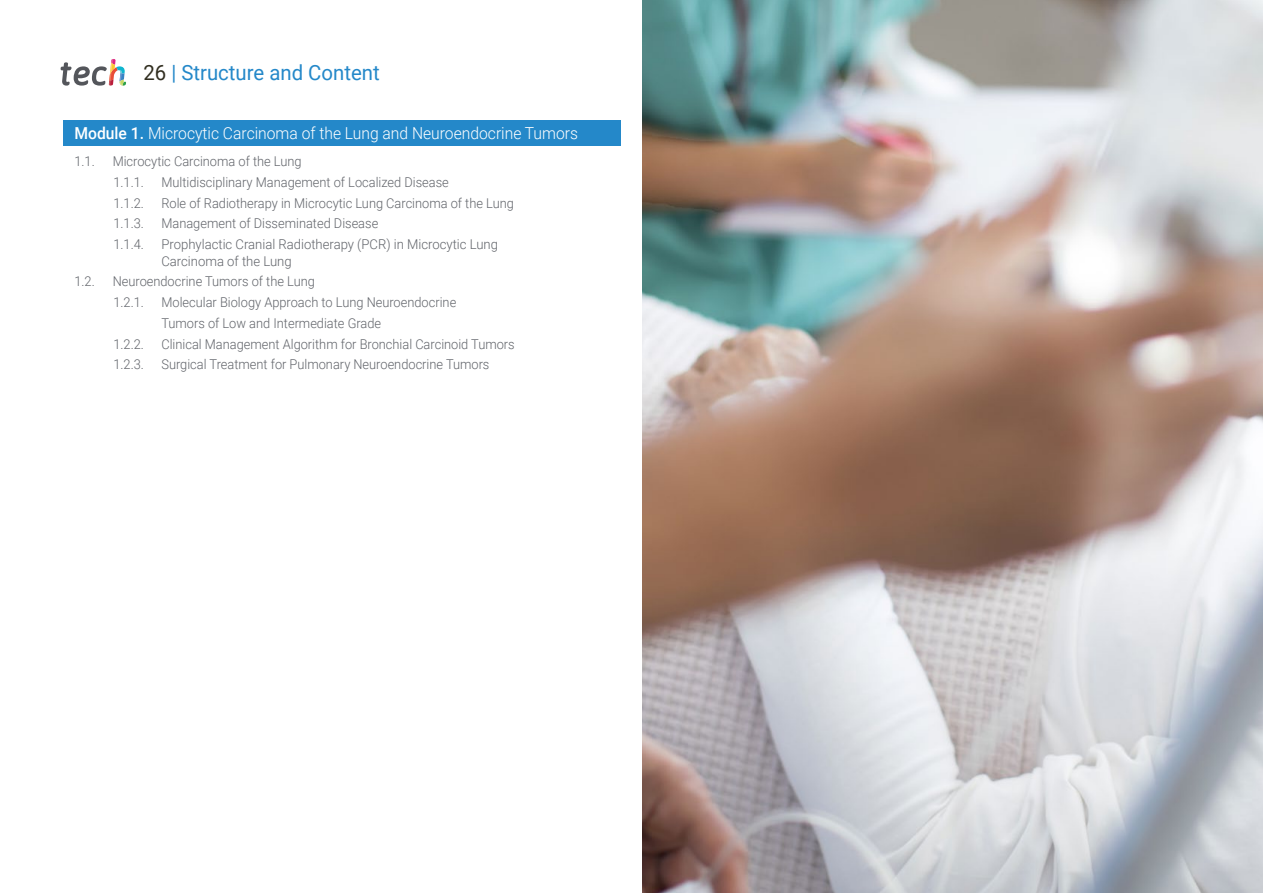
<style>
.page{position:relative;width:1263px;height:893px;background:#fff}
.page>*{position:absolute;margin:0;border:0;box-sizing:border-box;transform-origin:0 0}
.t1{font:21px "Roboto";color:#2488c9}
.t2{font:300 16.5px "Roboto";color:#fff;scale:.95 1}
.t3{font:300 13.5px/20.7px "Roboto";color:#61646a;scale:.95 1}
.t4{font:300 13.5px/16.5px "Roboto";color:#61646a}
.s1{color:#312e20}
.s2{font-weight:500}
</style>
<div class="page">
<div style="left:63px;top:120px;width:558px;height:25px;background:#2488c9"></div>
<svg style="left:61px;top:59px;width:65px;height:27px"></svg>
<img style="left:642px;top:0;width:621px;height:893px">
<h1 class="t1" style="left:144px;top:57px;width:238px"><span class="s1">26</span> | Structure and Content</h1>
<p class="t2" style="left:74px;top:122px;width:532px"><span class="s2">Module 1.</span> Microcytic Carcinoma of the Lung and Neuroendocrine Tumors</p>
<p class="t3" style="left:74px;top:150px;width:23px">1.1.</p>
<p class="t3" style="left:113px;top:150px;width:200px">Microcytic Carcinoma of the Lung<br>1.1.1.</p>
<p class="t3" style="left:161px;top:171px;width:304px">Multidisciplinary Management of Localized Disease</p>
<p class="t3" style="left:113px;top:192px;width:34px">1.1.2.</p>
<p class="t3" style="left:161px;top:192px;width:372px">Role of Radiotherapy in Microcytic Lung Carcinoma of the Lung</p>
<p class="t3" style="left:113px;top:213px;width:34px">1.1.3.</p>
<p class="t3" style="left:161px;top:213px;width:230px">Management of Disseminated Disease</p>
<p class="t3" style="left:113px;top:233px;width:34px">1.1.4.</p>
<p class="t4" style="left:161px;top:236px;width:338px">Prophylactic Cranial Radiotherapy (PCR) in Microcytic Lung<br>Carcinoma of the Lung</p>
<p class="t3" style="left:74px;top:271px;width:23px">1.2.</p>
<p class="t3" style="left:113px;top:271px;width:214px">Neuroendocrine Tumors of the Lung<br>1.2.1.</p>
<p class="t3" style="left:161px;top:291px;width:312px">Molecular Biology Approach to Lung Neuroendocrine<br>Tumors of Low and Intermediate Grade</p>
<p class="t3" style="left:113px;top:333px;width:34px">1.2.2.</p>
<p class="t3" style="left:161px;top:333px;width:373px">Clinical Management Algorithm for Bronchial Carcinoid Tumors</p>
<p class="t3" style="left:113px;top:354px;width:34px">1.2.3.</p>
<p class="t3" style="left:161px;top:354px;width:347px">Surgical Treatment for Pulmonary Neuroendocrine Tumors</p>
</div>
